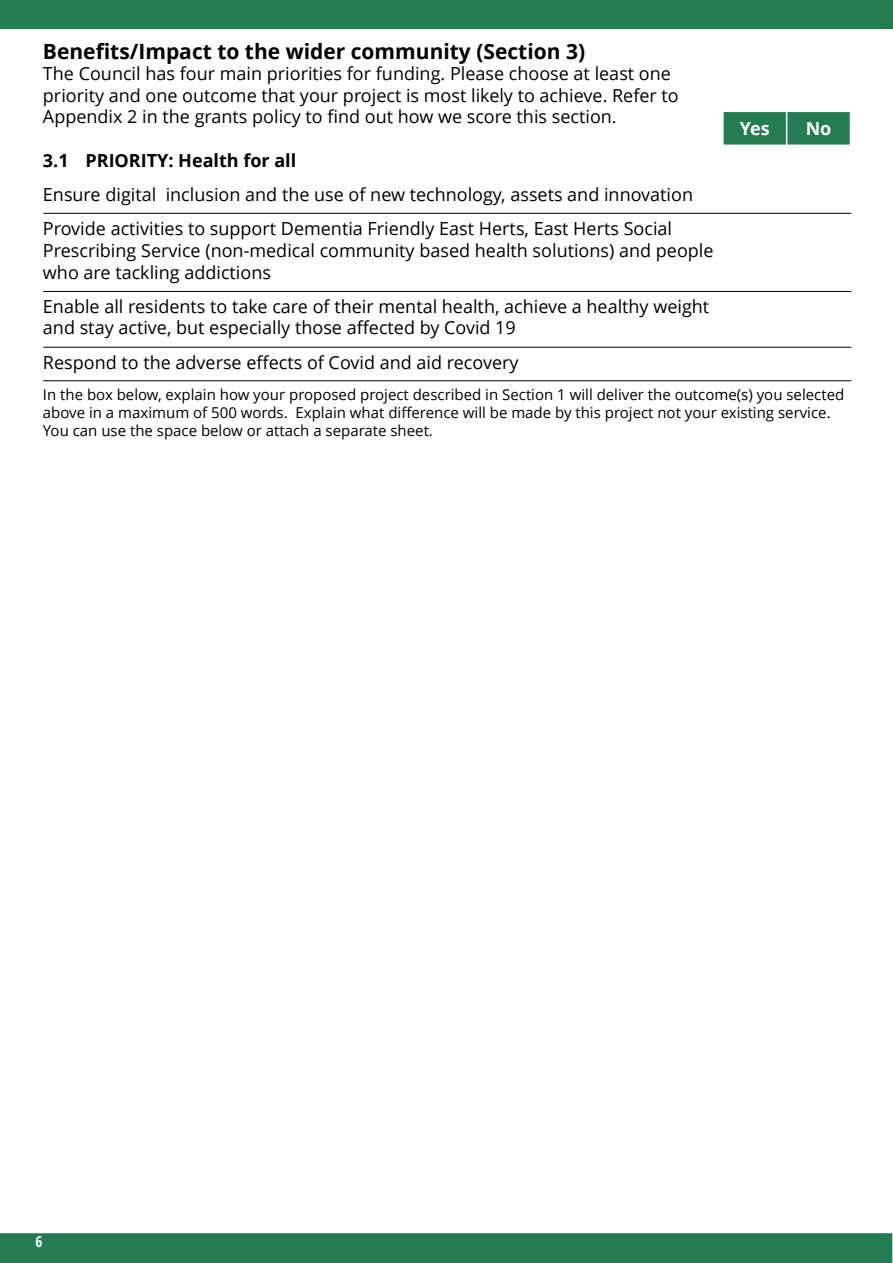
<style>
.page{position:relative;width:893px;height:1263px;background:#fff}
.page>*{position:absolute;margin:0;border:0;box-sizing:border-box;transform-origin:0 0}
.t1{font:700 21px "Open Sans";color:#000}
.t2{font:18px/21.6px "Open Sans";color:#000}
.t3{font:700 18px "Open Sans";color:#000}
.t4{font:700 18px "Open Sans";color:#fff}
.t5{font:15px/18px "Open Sans";color:#000}
.t6{font:700 condensed 15px "Open Sans";color:#fff}
</style>
<div class="page">
<div style="left:0;top:1233px;width:892px;height:30px;background:#237c52"></div>
<div style="left:723px;top:111px;width:64px;height:34px;background:#237c52"></div>
<div style="left:722px;top:111px;width:65px;height:35px;border:2px solid #fff"></div>
<div style="left:787px;top:111px;width:63px;height:34px;background:#237c52"></div>
<div style="left:786px;top:111px;width:65px;height:35px;border:2px solid #fff"></div>
<div style="left:0;top:0;width:893px;height:29px;background:#237c52"></div>
<hr style="left:43px;top:213px;width:808px;height:1px;background:#000">
<hr style="left:43px;top:291px;width:808px;height:1px;background:#000">
<hr style="left:43px;top:347px;width:808px;height:1px;background:#000">
<hr style="left:43px;top:380px;width:808px;height:1px;background:#000">
<p class="t1" style="left:43px;top:36px;width:544px">Benefits/Impact to the wider community (Section 3)</p>
<p class="t2" style="left:43px;top:62px;width:637px">The Council has four main priorities for funding. Please choose at least one priority and one outcome that your project is most likely to achieve. Refer to<br>Appendix 2 in the grants policy to find out how we score this section.</p>
<p class="t3" style="left:43px;top:147px;width:255px">3.1 PRIORITY: Health for all</p>
<p class="t2" style="left:43px;top:183px;width:652px">Ensure digital inclusion and the use of new technology, assets and innovation</p>
<p class="t2" style="left:43px;top:218px;width:672px">Provide activities to support Dementia Friendly East Herts, East Herts Social<br>Prescribing Service (non-medical community based health solutions) and people who are tackling addictions</p>
<p class="t2" style="left:43px;top:295px;width:668px">Enable all residents to take care of their mental health, achieve a healthy weight and stay active, but especially those affected by Covid 19</p>
<p class="t2" style="left:43px;top:351px;width:477px">Respond to the adverse effects of Covid and aid recovery</p>
<p class="t5" style="left:43px;top:385px;width:803px">In the box below, explain how your proposed project described in Section 1 will deliver the outcome(s) you selected above in a maximum of 500 words. Explain what difference will be made by this project not your existing service.<br>You can use the space below or attach a separate sheet.</p>
<p class="t4" style="left:740px;top:116px;width:31px">Yes</p>
<p class="t4" style="left:806px;top:116px;width:27px">No</p>
<p class="t6" style="left:36px;top:1231px;width:8px">6</p>
</div>
